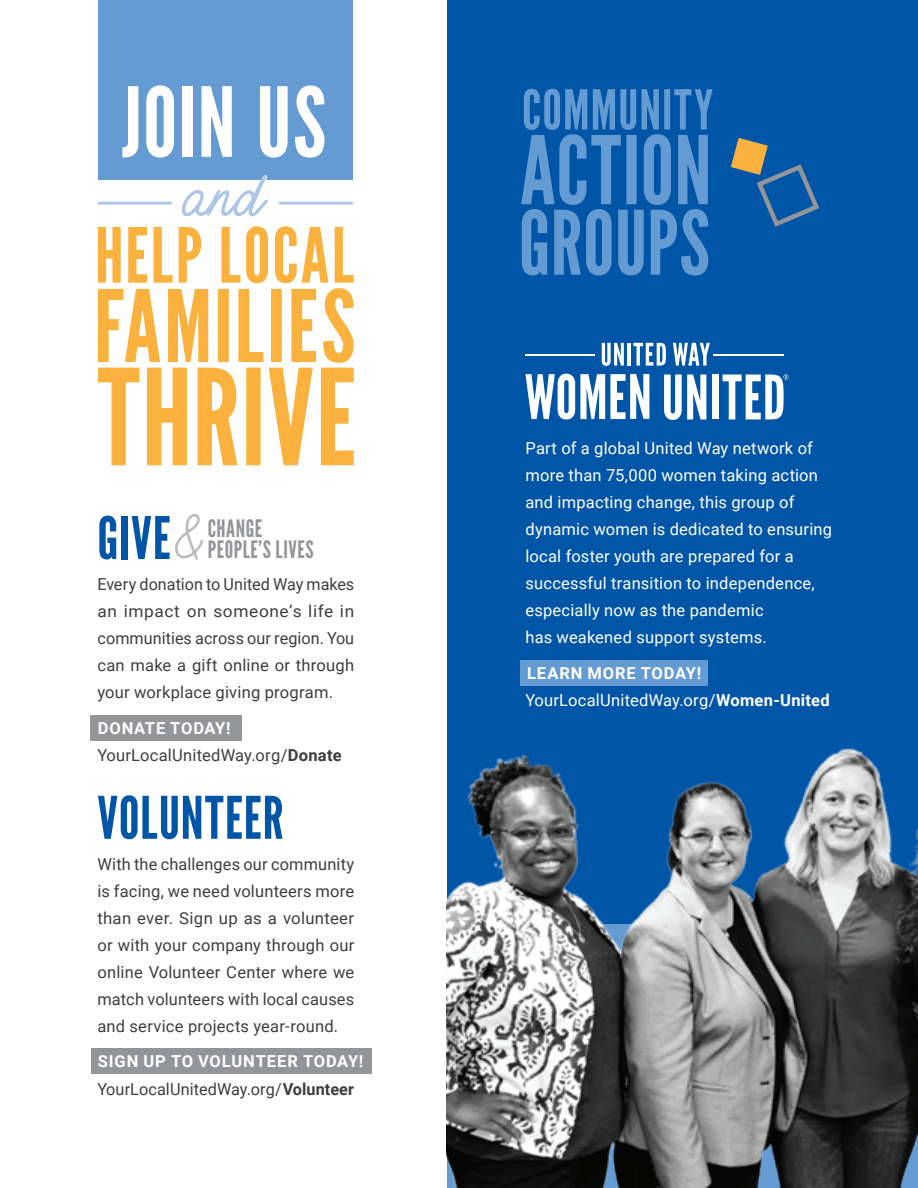
<style>
.page{position:relative;width:918px;height:1188px;background:#0155a7}
.page>*{position:absolute;margin:0;border:0;box-sizing:border-box;transform-origin:0 0}
.t1{font:96.15px "League Gothic";letter-spacing:.015em;color:#fff}
.t2{font:italic 72px "Buckwheat TC Script";color:#adc5e6}
.t3{font:58.5px "League Gothic";letter-spacing:.015em;color:#0155a7}
.t4{font:24px/21px "League Gothic";letter-spacing:.025em;color:#939598}
.t5{font:16.5px/27px "Roboto";letter-spacing:.01em;color:#3e3e3f;text-align:justify}
.t6{font:16.5px/27px "Roboto";letter-spacing:.01em;color:#fff}
.t7{font:700 16.5px "Roboto";letter-spacing:.05em;color:#fff}
.s1{font-weight:700}
</style>
<div class="page">
<div style="left:0;top:0;width:446px;height:1188px;background:#fff"></div>
<img style="left:446px;top:743px;width:472px;height:445px">
<div style="left:99px;top:0;width:254px;height:180px;background:#649bd2"></div>
<svg style="left:98px;top:226px;width:256px;height:239px"></svg>
<hr style="left:99px;top:202px;width:72px;height:3px;background:#adc5e6">
<hr style="left:280px;top:202px;width:72px;height:3px;background:#adc5e6">
<div style="left:91px;top:1048px;width:281px;height:26px;background:#939598"></div>
<svg style="left:602px;top:343px;width:22px;height:23px"></svg>
<hr style="left:627px;top:343px;width:4px;height:23px;background:#fff">
<svg style="left:633px;top:343px;width:33px;height:23px"></svg>
<svg style="left:673px;top:343px;width:37px;height:23px"></svg>
<svg style="left:525px;top:374px;width:124px;height:46px"></svg>
<svg style="left:664px;top:375px;width:42px;height:45px"></svg>
<div style="left:712px;top:375px;width:6px;height:44px;background:#fff"></div>
<hr style="left:713px;top:354px;width:71px;height:2px;background:#fff">
<hr style="left:525px;top:354px;width:70px;height:2px;background:#fff">
<svg style="left:723px;top:374px;width:65px;height:45px"></svg>
<div style="left:520px;top:660px;width:188px;height:25px;background:#649bd2"></div>
<svg style="left:175px;top:514px;width:28px;height:46px"></svg>
<div style="left:91px;top:715px;width:151px;height:26px;background:#939598"></div>
<svg style="left:731px;top:138px;width:88px;height:89px"></svg>
<svg style="left:521px;top:89px;width:192px;height:186px"></svg>
<h1 class="t1" style="left:122px;top:67px;width:206px">JOIN US</h1>
<h2 class="t2" style="left:182px;top:150px;width:82px">and</h2>
<h3 class="t3" style="left:97px;top:505px;width:75px">GIVE</h3>
<p class="t5" style="left:97px;top:570px;width:258px">Every donation to United Way makes an impact on someone’s life in communities across our region. You can make a gift online or through your workplace giving program.</p>
<h3 class="t4" style="left:208px;top:519px;width:108px">CHANGE<br>PEOPLE’S LIVES</h3>
<p class="t7" style="left:98px;top:717px;width:134px">DONATE TODAY!</p>
<p class="t5" style="left:97px;top:741px;width:246px">YourLocalUnitedWay.org/<span class="s1">Donate</span></p>
<h3 class="t3" style="left:97px;top:784px;width:188px">VOLUNTEER</h3>
<p class="t5" style="left:97px;top:850px;width:258px">With the challenges our community is facing, we need volunteers more than ever. Sign up as a volunteer or with your company through our online Volunteer Center where we match volunteers with local causes and service projects year-round.</p>
<p class="t7" style="left:98px;top:1050px;width:267px">SIGN UP TO VOLUNTEER TODAY!</p>
<p class="t5" style="left:97px;top:1075px;width:258px">YourLocalUnitedWay.org/<span class="s1">Volunteer</span></p>
<p class="t6" style="left:525px;top:434px;width:308px">Part of a global United Way network of more than 75,000 women taking action and impacting change, this group of dynamic women is dedicated to ensuring local foster youth are prepared for a successful transition to independence, especially now as the pandemic<br>has weakened support systems.</p>
<p class="t7" style="left:527px;top:661px;width:176px">LEARN MORE TODAY!</p>
<p class="t6" style="left:525px;top:686px;width:306px">YourLocalUnitedWay.org/<span class="s1">Women-United</span></p>
</div>
